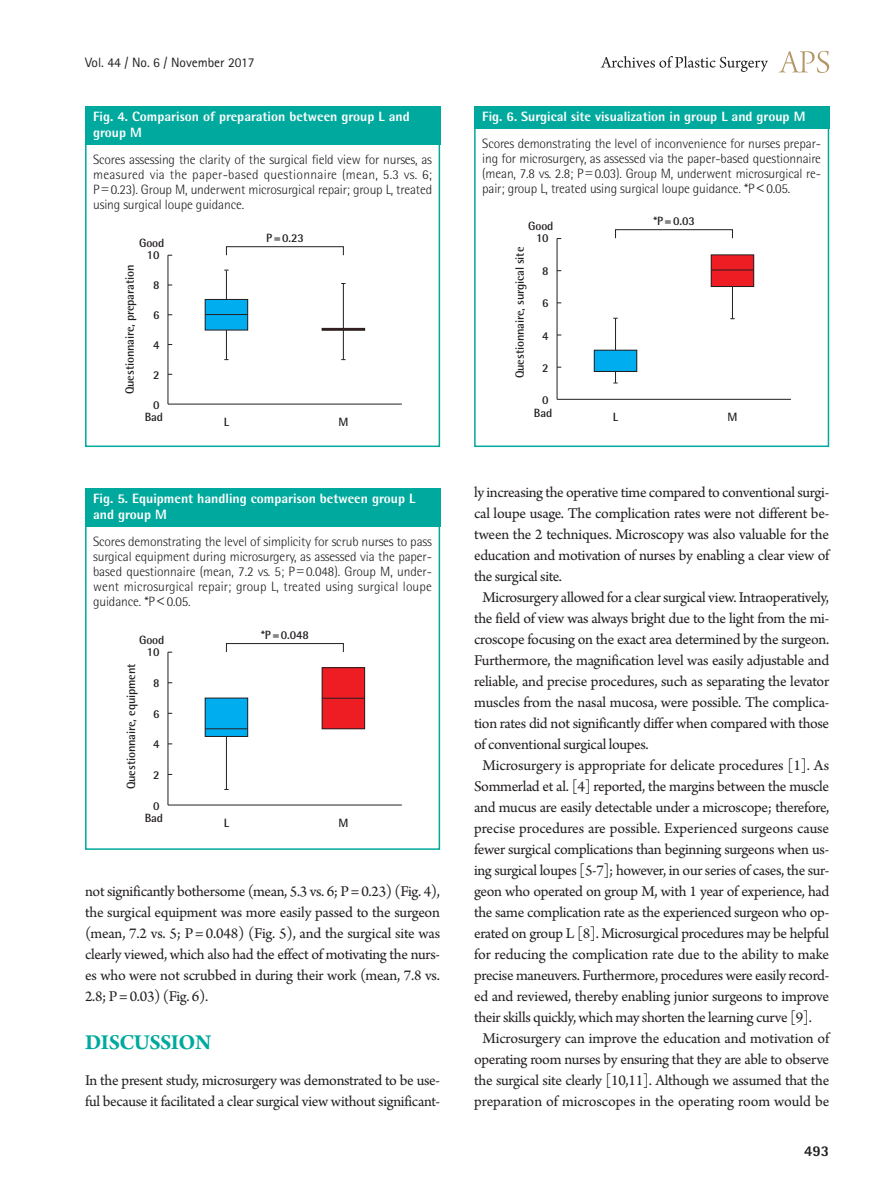
<style>
.page{position:relative;width:893px;height:1191px;background:#fff}
.page>*{position:absolute;margin:0;border:0;box-sizing:border-box;transform-origin:0 0}
.대제목{font:700 22.5px "Arno Pro";letter-spacing:-.02em;color:#00a99d}
.본문{font:15.75px/21px "Arno Pro";letter-spacing:-.02em;color:#231f20;text-align:justify}
.본문_0{font:15.75px/21px "Arno Pro";letter-spacing:-.02em;color:#231f20}
.t1{font:800 15px "Rotis Semi Sans Std";color:#231f20}
.그림설명{font:300 13.5px/15px "Rotis Semi Sans Std";letter-spacing:-.01em;color:#231f20;text-align:justify}
.표그림제목{font:800 13.5px/16.2px "Rotis Semi Sans Std";color:#fff}
.t2{font:13.5px "Rotis Sans Serif Std";color:#231f20}
.그림지문{font:700 12px "Rotis Semi Sans Std";letter-spacing:-.01em;color:#231f20}
.s1{font-family:"Dotum";font-weight:400}
</style>
<div class="page">
<svg style="left:779px;top:51px;width:50px;height:22px"></svg>
<svg style="left:601px;top:56px;width:167px;height:16px"></svg>
<div style="left:85px;top:106px;width:355px;height:39px;background:#00a99d"></div>
<div style="left:85px;top:106px;width:355px;height:341px;border:2px solid #00a99d"></div>
<hr style="left:168px;top:255px;width:1px;height:149px;background:#231f20">
<hr style="left:226px;top:270px;width:1px;height:89px;background:#231f20">
<hr style="left:343px;top:284px;width:1px;height:75px;background:#231f20">
<div style="left:226px;top:246px;width:118px;height:9px;border:1px solid #231f20"></div>
<hr style="left:168px;top:404px;width:234px;height:1px;background:#231f20">
<div style="left:205px;top:299px;width:43px;height:31px;background:#00aeef"></div>
<div style="left:205px;top:299px;width:43px;height:31px;border:1px solid #231f20"></div>
<div style="left:322px;top:328px;width:43px;height:2px;border:1px solid #231f20"></div>
<hr style="left:205px;top:314px;width:43px;height:1px;background:#231f20">
<hr style="left:322px;top:329px;width:43px;height:1px;background:#231f20">
<div style="left:474px;top:106px;width:355px;height:23px;background:#00a99d"></div>
<div style="left:474px;top:106px;width:355px;height:341px;border:2px solid #00a99d"></div>
<hr style="left:557px;top:238px;width:1px;height:161px;background:#231f20">
<hr style="left:615px;top:318px;width:1px;height:65px;background:#231f20">
<hr style="left:732px;top:268px;width:1px;height:50px;background:#231f20">
<div style="left:615px;top:229px;width:118px;height:9px;border:1px solid #231f20"></div>
<hr style="left:557px;top:399px;width:234px;height:1px;background:#231f20">
<div style="left:594px;top:350px;width:43px;height:21px;background:#00aeef"></div>
<div style="left:711px;top:255px;width:43px;height:31px;background:#ee1d23"></div>
<div style="left:711px;top:255px;width:43px;height:32px;border:1px solid #231f20"></div>
<hr style="left:594px;top:371px;width:43px;height:1px;background:#231f20">
<hr style="left:711px;top:270px;width:43px;height:1px;background:#231f20">
<div style="left:85px;top:488px;width:355px;height:39px;background:#00a99d"></div>
<div style="left:85px;top:488px;width:355px;height:362px;border:2px solid #00a99d"></div>
<hr style="left:168px;top:652px;width:1px;height:153px;background:#231f20">
<hr style="left:226px;top:715px;width:1px;height:74px;background:#231f20">
<div style="left:226px;top:643px;width:118px;height:9px;border:1px solid #231f20"></div>
<hr style="left:168px;top:804px;width:234px;height:1px;background:#231f20">
<div style="left:205px;top:698px;width:43px;height:38px;background:#00aeef"></div>
<div style="left:322px;top:667px;width:43px;height:62px;background:#ee1d23"></div>
<div style="left:322px;top:667px;width:43px;height:62px;border:1px solid #231f20"></div>
<hr style="left:205px;top:728px;width:43px;height:1px;background:#231f20">
<hr style="left:322px;top:698px;width:43px;height:1px;background:#231f20">
<p class="t2" style="left:85px;top:54px;width:171px">Vol. 44 / No. 6 / November 2017</p>
<p class="표그림제목" style="left:93px;top:108px;width:318px">Fig. 4. Comparison of preparation between group L and group M</p>
<p class="그림설명" style="left:93px;top:152px;width:341px">Scores assessing the clarity of the surgical field view for nurses, as measured via the paper-based questionnaire (mean, 5.3 vs. 6; P<span class="s1">=</span>0.23). Group M, underwent microsurgical repair; group L, treated using surgical loupe guidance.</p>
<p class="그림지문" style="left:147px;top:248px;width:14px">10</p>
<p class="그림지문" style="left:153px;top:278px;width:8px">8</p>
<p class="그림지문" style="left:153px;top:308px;width:8px">6</p>
<p class="그림지문" style="left:153px;top:337px;width:8px">4</p>
<p class="그림지문" style="left:153px;top:367px;width:8px">2</p>
<p class="그림지문" style="left:153px;top:397px;width:8px">0</p>
<p class="그림지문" style="left:266px;top:231px;width:39px">P=0.23</p>
<p class="그림지문" style="left:139px;top:235px;width:27px">Good</p>
<p class="그림지문" style="left:123px;top:394px;width:131px;rotate:-90deg">Questionnaire, preparation</p>
<p class="그림지문" style="left:145px;top:410px;width:20px">Bad</p>
<p class="그림지문" style="left:224px;top:414px;width:7px">L</p>
<p class="그림지문" style="left:338px;top:414px;width:12px">M</p>
<p class="표그림제목" style="left:93px;top:490px;width:324px">Fig. 5. Equipment handling comparison between group L and group M</p>
<p class="그림설명" style="left:93px;top:534px;width:340px">Scores demonstrating the level of simplicity for scrub nurses to pass surgical equipment during microsurgery, as assessed via the paper&shy;based questionnaire (mean, 7.2 vs. 5; P<span class="s1">=</span>0.048). Group M, under&shy;went microsurgical repair; group L, treated using surgical loupe guidance. *P<span class="s1">&lt;</span>0.05.</p>
<p class="그림지문" style="left:147px;top:645px;width:14px">10</p>
<p class="그림지문" style="left:153px;top:675px;width:8px">8</p>
<p class="그림지문" style="left:153px;top:706px;width:8px">6</p>
<p class="그림지문" style="left:153px;top:737px;width:8px">4</p>
<p class="그림지문" style="left:153px;top:767px;width:8px">2</p>
<p class="그림지문" style="left:153px;top:798px;width:8px">0</p>
<p class="그림지문" style="left:261px;top:628px;width:49px">*P=0.048</p>
<p class="그림지문" style="left:139px;top:632px;width:27px">Good</p>
<p class="그림지문" style="left:124px;top:789px;width:127px;rotate:-90deg">Questionnaire, equipment</p>
<p class="그림지문" style="left:145px;top:810px;width:20px">Bad</p>
<p class="그림지문" style="left:224px;top:815px;width:7px">L</p>
<p class="그림지문" style="left:338px;top:815px;width:12px">M</p>
<p class="본문" style="left:85px;top:882px;width:357px">not significantly bothersome (mean, 5.3 vs. 6; P = 0.23) (Fig. 4), the surgical equipment was more easily passed to the surgeon (mean, 7.2 vs. 5; P = 0.048) (Fig. 5), and the surgical site was clearly viewed, which also had the effect of motivating the nurs&shy;es who were not scrubbed in during their work (mean, 7.8 vs.<br>2.8; P = 0.03) (Fig. 6).</p>
<p class="대제목" style="left:85px;top:1029px;width:128px">DISCUSSION</p>
<p class="본문_0" style="left:85px;top:1071px;width:357px">In the present study, microsurgery was demonstrated to be use&shy;ful because it facilitated a clear surgical view without significant-</p>
<p class="표그림제목" style="left:482px;top:108px;width:325px">Fig. 6. Surgical site visualization in group L and group M</p>
<p class="그림설명" style="left:482px;top:136px;width:340px">Scores demonstrating the level of inconvenience for nurses prepar&shy;ing for microsurgery, as assessed via the paper-based questionnaire (mean, 7.8 vs. 2.8; P<span class="s1">=</span>0.03). Group M, underwent microsurgical re&shy;pair; group L, treated using surgical loupe guidance. *P<span class="s1">&lt;</span>0.05.</p>
<p class="그림지문" style="left:536px;top:231px;width:14px">10</p>
<p class="그림지문" style="left:542px;top:263px;width:8px">8</p>
<p class="그림지문" style="left:542px;top:296px;width:8px">6</p>
<p class="그림지문" style="left:542px;top:328px;width:8px">4</p>
<p class="그림지문" style="left:542px;top:360px;width:8px">2</p>
<p class="그림지문" style="left:542px;top:393px;width:8px">0</p>
<p class="그림지문" style="left:653px;top:214px;width:43px">*P=0.03</p>
<p class="그림지문" style="left:528px;top:218px;width:27px">Good</p>
<p class="그림지문" style="left:512px;top:378px;width:133px;rotate:-90deg">Questionnaire, surgical site</p>
<p class="그림지문" style="left:534px;top:405px;width:20px">Bad</p>
<p class="그림지문" style="left:613px;top:410px;width:7px">L</p>
<p class="그림지문" style="left:727px;top:410px;width:12px">M</p>
<p class="본문_0" style="left:474px;top:483px;width:357px;text-align:justify">ly increasing the operative time compared to conventional surgi&shy;cal loupe usage. The complication rates were not different be&shy;tween the 2 techniques. Microscopy was also valuable for the education and motivation of nurses by enabling a clear view of the surgical site.</p>
<p class="본문" style="left:474px;top:588px;width:357px;text-indent:9px">Microsurgery allowed for a clear surgical view. Intraoperatively, the field of view was always bright due to the light from the mi&shy;croscope focusing on the exact area determined by the surgeon.<br>Furthermore, the magnification level was easily adjustable and reliable, and precise procedures, such as separating the levator muscles from the nasal mucosa, were possible. The complica&shy;tion rates did not significantly differ when compared with those of conventional surgical loupes.</p>
<p class="본문" style="left:474px;top:756px;width:357px;text-indent:9px">Microsurgery is appropriate for delicate procedures [1]. As Sommerlad et al. [4] reported, the margins between the muscle and mucus are easily detectable under a microscope; therefore, precise procedures are possible. Experienced surgeons cause fewer surgical complications than beginning surgeons when us&shy;ing surgical loupes [5-7]; however, in our series of cases, the sur&shy;geon who operated on group M, with 1 year of experience, had the same complication rate as the experienced surgeon who op&shy;erated on group L [8]. Microsurgical procedures may be helpful for reducing the complication rate due to the ability to make precise maneuvers. Furthermore, procedures were easily record&shy;ed and reviewed, thereby enabling junior surgeons to improve their skills quickly, which may shorten the learning curve [9].</p>
<p class="본문" style="left:474px;top:1029px;width:357px;text-align:center">Microsurgery can improve the education and motivation of operating room nurses by ensuring that they are able to observe the surgical site clearly [10,11]. Although we assumed that the preparation of microscopes in the operating room would be</p>
<p class="t1" style="left:804px;top:1141px;width:27px">493</p>
</div>
